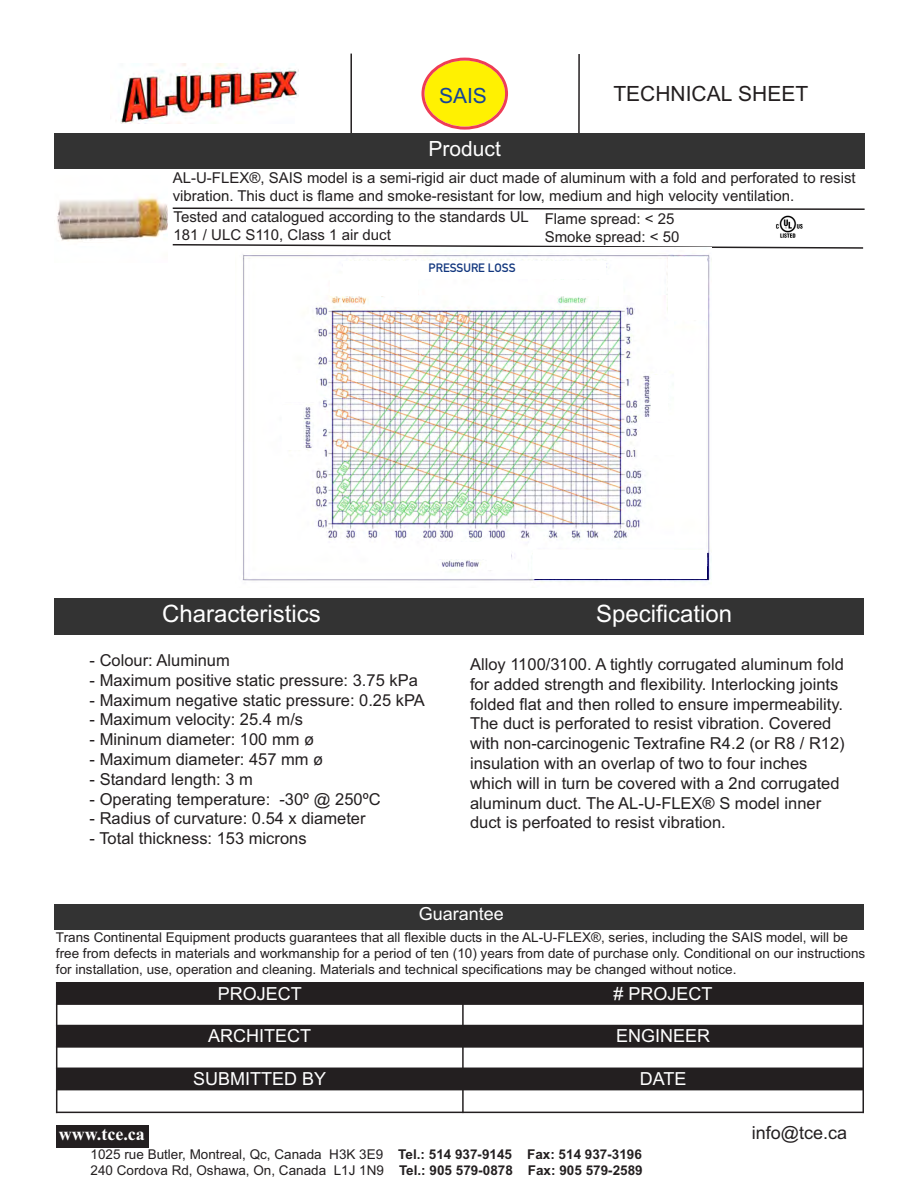
<style>
.page{position:relative;width:918px;height:1188px;background:#fff}
.page>*{position:absolute;margin:0;border:0;box-sizing:border-box;transform-origin:0 0}
.t1{font:24px "Arial";color:#fff}
.t2{font:21px "Arial";color:#231f20}
.t3{font:21px "Arial";color:#fff}
.t4{font:21px "Arial";color:#154398}
.t5{font:18px "Arial";color:#fff}
.t6{font:18px "Arial";color:#231f20}
.t7{font:700 18px "Times New Roman";color:#fff}
.t8{font:16.5px/19.8px "Arial";color:#231f20}
.t9{font:15px/18px "Arial";color:#231f20}
.t10{font:13.5px/16.2px "Arial";color:#231f20}
.t11{font:700 12px "DIN Alternate";color:#11367e}
.s1{font-weight:700}
</style>
<div class="page">
<div style="left:54px;top:598px;width:810px;height:37px;background:#333"></div>
<hr style="left:350px;top:54px;width:2px;height:81px;background:#231f20">
<svg style="left:172px;top:207px;width:693px;height:3px"></svg>
<hr style="left:578px;top:54px;width:2px;height:79px;background:#231f20">
<div style="left:54px;top:904px;width:810px;height:26px;background:#333"></div>
<svg style="left:172px;top:244px;width:692px;height:5px"></svg>
<svg style="left:421px;top:58px;width:87px;height:72px"></svg>
<div style="left:56px;top:982px;width:407px;height:22px;background:#231f20"></div>
<div style="left:463px;top:982px;width:401px;height:22px;background:#231f20"></div>
<div style="left:56px;top:1026px;width:407px;height:21px;background:#231f20"></div>
<div style="left:463px;top:1026px;width:401px;height:21px;background:#231f20"></div>
<div style="left:56px;top:1068px;width:407px;height:22px;background:#231f20"></div>
<div style="left:463px;top:1068px;width:401px;height:22px;background:#231f20"></div>
<hr style="left:56px;top:982px;width:1px;height:131px;background:#231f20">
<hr style="left:462px;top:982px;width:2px;height:131px;background:#231f20">
<hr style="left:862px;top:982px;width:2px;height:131px;background:#231f20">
<hr style="left:56px;top:1003px;width:808px;height:2px;background:#231f20">
<hr style="left:56px;top:1025px;width:808px;height:1px;background:#231f20">
<hr style="left:56px;top:1046px;width:808px;height:2px;background:#231f20">
<hr style="left:56px;top:1112px;width:808px;height:1px;background:#231f20">
<div style="left:56px;top:1125px;width:93px;height:22px;background:#231f20"></div>
<div style="left:54px;top:133px;width:810px;height:36px;background:#333"></div>
<img style="left:775px;top:215px;width:28px;height:23px">
<div style="left:215px;top:248px;width:497px;height:346px;background:#fff"></div>
<img style="left:242px;top:254px;width:470px;height:328px">
<div style="left:331px;top:276px;width:65px;height:20px;background:#fff"></div>
<div style="left:396px;top:275px;width:22px;height:32px;background:#fff"></div>
<div style="left:281px;top:376px;width:35px;height:26px;background:#fff"></div>
<div style="left:283px;top:405px;width:19px;height:45px;background:#fff"></div>
<div style="left:554px;top:280px;width:45px;height:16px;background:#fff"></div>
<div style="left:599px;top:275px;width:24px;height:31px;background:#fff"></div>
<div style="left:651px;top:375px;width:16px;height:46px;background:#fff"></div>
<div style="left:641px;top:423px;width:35px;height:31px;background:#fff"></div>
<div style="left:343px;top:261px;width:263px;height:17px;background:#fff"></div>
<div style="left:668px;top:257px;width:39px;height:63px;background:#fff"></div>
<div style="left:437px;top:542px;width:50px;height:17px;background:#fff"></div>
<div style="left:487px;top:540px;width:24px;height:29px;background:#fff"></div>
<div style="left:533px;top:550px;width:174px;height:29px;background:#fff"></div>
<img style="left:118px;top:63px;width:180px;height:61px">
<img style="left:57px;top:196px;width:110px;height:45px">
<p class="t4" style="left:439px;top:88px;width:49px">SAIS</p>
<p class="t3" style="left:429px;top:141px;width:74px">Product</p>
<p class="t2" style="left:613px;top:86px;width:196px">TECHNICAL SHEET</p>
<p class="t9" style="left:173px;top:170px;width:684px">AL-U-FLEX®, SAIS model is a semi-rigid air duct made of aluminum with a fold and perforated to resist vibration. This duct is flame and smoke-resistant for low, medium and high velocity ventilation.</p>
<p class="t9" style="left:174px;top:210px;width:357px">Tested and catalogued according to the standards UL<br>181 / ULC S110, Class 1 air duct</p>
<p class="t9" style="left:545px;top:211px;width:136px">Flame spread: &lt; 25<br>Smoke spread: &lt; 50</p>
<p class="t11" style="left:429px;top:261px;width:89px">PRESSURE LOSS</p>
<h1 class="t1" style="left:162px;top:605px;width:160px">Characteristics</h1>
<h1 class="t1" style="left:596px;top:605px;width:138px">Specification</h1>
<p class="t8" style="left:470px;top:656px;width:376px">Alloy 1100/3100. A tightly corrugated aluminum fold for added strength and flexibility. Interlocking joints folded flat and then rolled to ensure impermeability.<br>The duct is perforated to resist vibration. Covered with non-carcinogenic Textrafine R4.2 (or R8 / R12) insulation with an overlap of two to four inches which will in turn be covered with a 2nd corrugated aluminum duct. The AL-U-FLEX® S model inner duct is perfoated to resist vibration.</p>
<p class="t8" style="left:90px;top:652px;width:142px">- Colour: Aluminum</p>
<p class="t8" style="left:90px;top:672px;width:330px">- Maximum positive static pressure: 3.75 kPa</p>
<p class="t8" style="left:90px;top:691px;width:337px">- Maximum negative static pressure: 0.25 kPA</p>
<p class="t8" style="left:90px;top:711px;width:215px">- Maximum velocity: 25.4 m/s</p>
<p class="t8" style="left:90px;top:731px;width:226px">- Mininum diameter: 100 mm ø</p>
<p class="t8" style="left:90px;top:751px;width:235px">- Maximum diameter: 457 mm ø</p>
<p class="t8" style="left:90px;top:771px;width:165px">- Standard length: 3 m</p>
<p class="t8" style="left:90px;top:790px;width:293px">- Operating temperature: -30º @ 250ºC</p>
<p class="t8" style="left:90px;top:810px;width:278px">- Radius of curvature: 0.54 x diameter</p>
<p class="t8" style="left:90px;top:830px;width:219px">- Total thickness: 153 microns</p>
<p class="t5" style="left:419px;top:907px;width:87px">Guarantee</p>
<p class="t10" style="left:56px;top:930px;width:811px">Trans Continental Equipment products guarantees that all flexible ducts in the AL-U-FLEX®, series, including the SAIS model, will be free from defects in materials and workmanship for a period of ten (10) years from date of purchase only. Conditional on our instructions for installation, use, operation and cleaning. Materials and technical specifications may be changed without notice.</p>
<p class="t7" style="left:59px;top:1123px;width:87px">www.tce.ca</p>
<p class="t5" style="left:218px;top:987px;width:86px">PROJECT</p>
<p class="t5" style="left:614px;top:987px;width:101px"># PROJECT</p>
<p class="t5" style="left:208px;top:1029px;width:104px">ARCHITECT</p>
<p class="t5" style="left:616px;top:1029px;width:96px">ENGINEER</p>
<p class="t5" style="left:193px;top:1072px;width:135px">SUBMITTED BY</p>
<p class="t5" style="left:640px;top:1072px;width:48px">DATE</p>
<p class="t10" style="left:91px;top:1148px;width:554px">1025 rue Butler, Montreal, Qc, Canada H3K 3E9 <span class="s1">Tel.: 514 937-9145 Fax: 514 937-3196<br></span>240 Cordova Rd, Oshawa, On, Canada L1J 1N9 <span class="s1">Tel.: 905 579-0878 Fax: 905 579-2589</span></p>
<p class="t6" style="left:752px;top:1127px;width:97px">info@tce.ca</p>
</div>
